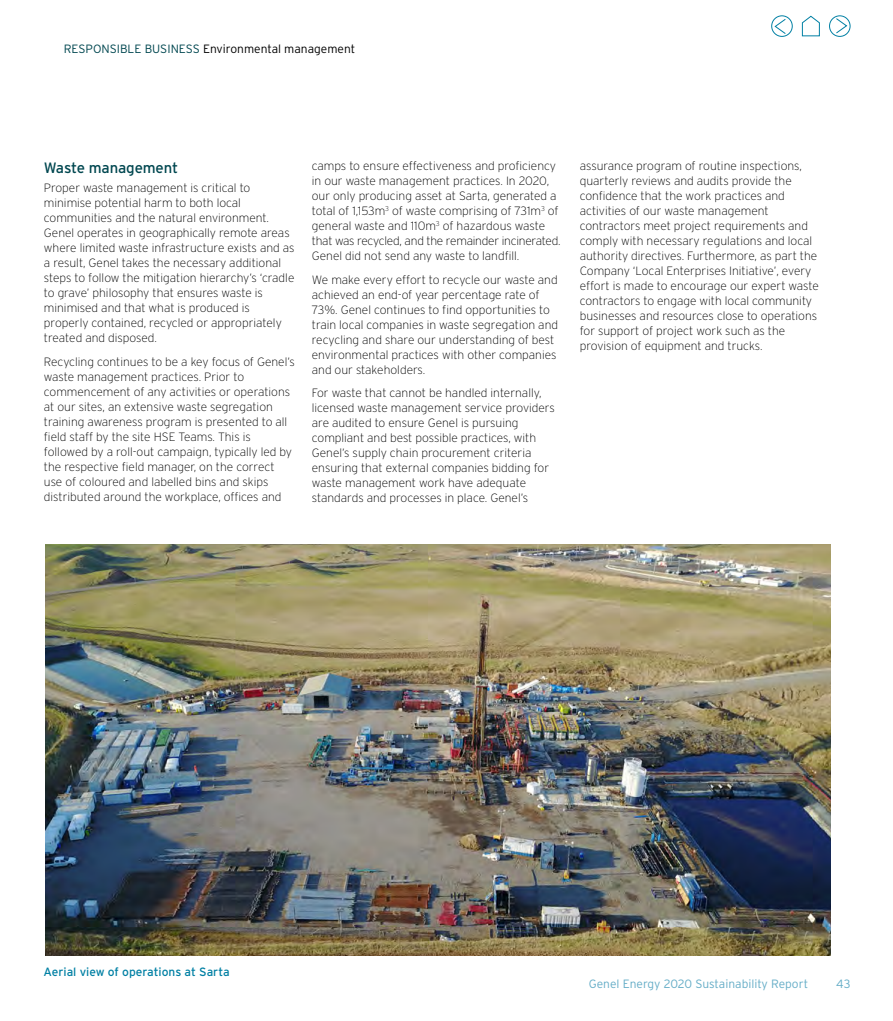
<style>
.page{position:relative;width:893px;height:1021px;background:#fff}
.page>*{position:absolute;margin:0;border:0;box-sizing:border-box;transform-origin:0 0}
.t1{font:15px "Interstate";letter-spacing:-.01em;color:#004750}
.t2{font:200 12px/15px "Interstate";color:#000}
.t3{font:300 12px "Interstate";color:#000}
.t4{font:300 12px "Interstate";color:#65adc7}
.t5{font:12px "Interstate";color:#0080a4}
.s1{color:#004750}
</style>
<div class="page">
<img style="left:45px;top:544px;width:786px;height:411px">
<svg style="left:829px;top:16px;width:21px;height:20px"></svg>
<div style="left:829px;top:15px;width:21px;height:22px;border:1px solid #0080a4;border-radius:50%"></div>
<svg style="left:835px;top:18px;width:13px;height:16px"></svg>
<svg style="left:772px;top:16px;width:20px;height:20px"></svg>
<div style="left:771px;top:15px;width:22px;height:22px;border:1px solid #0080a4;border-radius:50%"></div>
<svg style="left:774px;top:18px;width:12px;height:17px"></svg>
<svg style="left:802px;top:15px;width:18px;height:22px"></svg>
<p class="t3" style="left:64px;top:42px;width:293px"><span class="s1">RESPONSIBLE BUSINESS</span> Environmental management</p>
<p class="t1" style="left:44px;top:159px;width:136px">Waste management</p>
<p class="t2" style="left:44px;top:180px;width:252px">Proper waste management is critical to minimise potential harm to both local communities and the natural environment.<br>Genel operates in geographically remote areas where limited waste infrastructure exists and as a result, Genel takes the necessary additional steps to follow the mitigation hierarchy’s ‘cradle to grave’ philosophy that ensures waste is minimised and that what is produced is properly contained, recycled or appropriately treated and disposed.</p>
<p class="t2" style="left:44px;top:354px;width:252px">Recycling continues to be a key focus of Genel’s waste management practices. Prior to commencement of any activities or operations at our sites, an extensive waste segregation training awareness program is presented to all field staff by the site HSE Teams. This is followed by a roll-out campaign, typically led by the respective field manager, on the correct use of coloured and labelled bins and skips distributed around the workplace, offices and</p>
<p class="t2" style="left:312px;top:158px;width:250px">camps to ensure effectiveness and proficiency in our waste management practices. In 2020, our only producing asset at Sarta, generated a total of 1,153m<sup>3</sup> of waste comprising of 731m<sup>3</sup> of general waste and 110m<sup>3</sup> of hazardous waste that was recycled, and the remainder incinerated.<br>Genel did not send any waste to landfill.</p>
<p class="t2" style="left:312px;top:272px;width:248px">We make every effort to recycle our waste and achieved an end-of year percentage rate of 73%. Genel continues to find opportunities to train local companies in waste segregation and recycling and share our understanding of best environmental practices with other companies and our stakeholders.</p>
<p class="t2" style="left:312px;top:385px;width:245px">For waste that cannot be handled internally, licensed waste management service providers are audited to ensure Genel is pursuing compliant and best possible practices, with Genel’s supply chain procurement criteria ensuring that external companies bidding for waste management work have adequate standards and processes in place. Genel’s</p>
<p class="t2" style="left:580px;top:158px;width:241px">assurance program of routine inspections, quarterly reviews and audits provide the confidence that the work practices and activities of our waste management contractors meet project requirements and comply with necessary regulations and local authority directives. Furthermore, as part the Company ‘Local Enterprises Initiative’, every effort is made to encourage our expert waste contractors to engage with local community businesses and resources close to operations for support of project work such as the provision of equipment and trucks.</p>
<p class="t5" style="left:43px;top:965px;width:188px">Aerial view of operations at Sarta</p>
<p class="t4" style="left:589px;top:977px;width:221px">Genel Energy 2020 Sustainability Report</p>
<p class="t4" style="left:836px;top:977px;width:16px">43</p>
</div>
